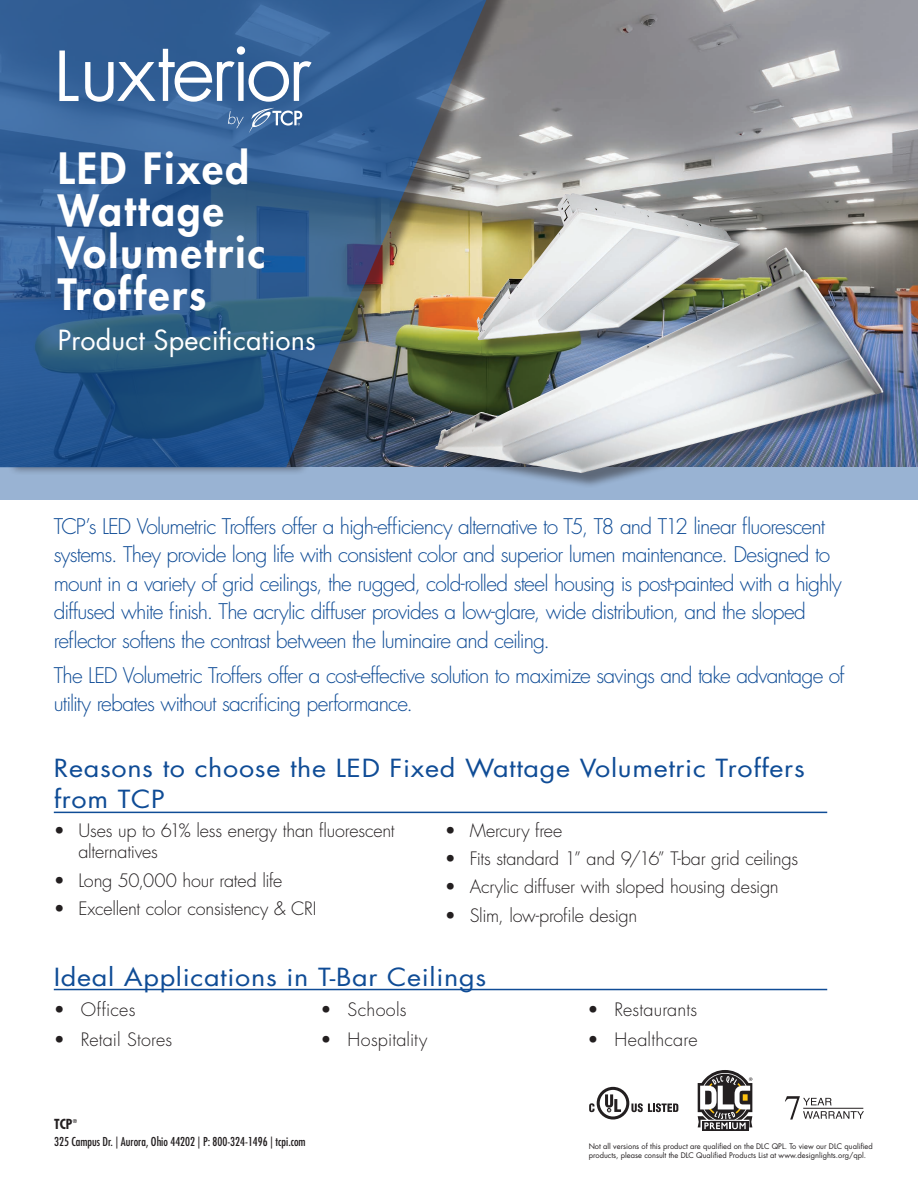
<style>
.page{position:relative;width:918px;height:1188px;background:#fff}
.page>*{position:absolute;margin:0;border:0;box-sizing:border-box;transform-origin:0 0}
.t1{font:800 42px/42px "Futura Std";letter-spacing:.05em;color:#fff}
.t2{font:27px "Futura Std";letter-spacing:.005em;color:#fff}
.t3{font:24.3px/31.5px "Futura Std";letter-spacing:.025em;color:#0f4c96;scale:1.11 1}
.t4{font:300 21px/28.5px "Futura Std";letter-spacing:-.04em;color:#0f4c96}
.t5{font:300 18px/21.6px "Futura Std";letter-spacing:-.01em;color:#231f20}
.t6{font:300 18px "Futura Std";letter-spacing:.01em;color:#231f20}
.t7{font:300 18px "Futura Std";letter-spacing:.015em;color:#231f20}
.t8{font:700 condensed 13.5px "Futura Std";color:#231f20}
.t9{font:condensed 12px "Futura Std";color:#231f20}
.t10{font:7.5px/9px "Futura Std";color:#231f20}
.t11{font:700 condensed 5.25px "Futura Std";color:#231f20}
</style>
<div class="page">
<img style="left:514px;top:0;width:404px;height:467px">
<div style="left:0;top:467px;width:918px;height:33px;background:#99b3d3"></div>
<div style="left:6px;top:0;width:508px;height:475px;background:#231f20;opacity:.75"></div>
<svg style="left:0;top:0;width:492px;height:467px"></svg>
<hr style="left:54px;top:812px;width:773px;height:1px;background:#0f4c96">
<hr style="left:54px;top:989px;width:773px;height:1px;background:#0f4c96">
<svg style="left:59px;top:46px;width:253px;height:88px"></svg>
<img style="left:477px;top:193px;width:263px;height:56px">
<div style="left:438px;top:250px;width:461px;height:239px;background:#231f20;opacity:.5"></div>
<img style="left:435px;top:249px;width:349px;height:224px">
<svg style="left:589px;top:1087px;width:89px;height:33px"></svg>
<svg style="left:702px;top:1129px;width:46px;height:2px"></svg>
<svg style="left:698px;top:1070px;width:54px;height:59px"></svg>
<svg style="left:785px;top:1096px;width:79px;height:24px"></svg>
<h1 class="t1" style="left:58px;top:147px;width:209px">LED Fixed<br>Wattage<br>Volumetric<br>Troffers</h1>
<p class="t2" style="left:58px;top:323px;width:260px">Product Specifications</p>
<p class="t4" style="left:54px;top:512px;width:790px">TCP’s LED Volumetric Troffers offer a high-efficiency alternative to T5, T8 and T12 linear fluorescent systems. They provide long life with consistent color and superior lumen maintenance. Designed to mount in a variety of grid ceilings, the rugged, cold-rolled steel housing is post-painted with a highly diffused white finish. The acrylic diffuser provides a low-glare, wide distribution, and the sloped reflector softens the contrast between the luminaire and ceiling.</p>
<p class="t4" style="left:54px;top:662px;width:792px">The LED Volumetric Troffers offer a cost-effective solution to maximize savings and take advantage of utility rebates without sacrificing performance.</p>
<p class="t3" style="left:54px;top:752px;width:678px">Reasons to choose the LED Fixed Wattage Volumetric Troffers from TCP</p>
<p class="t5" style="left:79px;top:820px;width:318px;text-indent:-25px">• Uses up to 61% less energy than fluorescent alternatives</p>
<p class="t5" style="left:54px;top:870px;width:230px">• Long 50,000 hour rated life</p>
<p class="t5" style="left:54px;top:898px;width:264px">• Excellent color consistency &amp; CRI</p>
<p class="t5" style="left:445px;top:820px;width:119px">• Mercury free</p>
<p class="t5" style="left:445px;top:848px;width:355px">• Fits standard 1” and 9/16” T-bar grid ceilings</p>
<p class="t5" style="left:445px;top:877px;width:335px">• Acrylic diffuser with sloped housing design</p>
<p class="t5" style="left:445px;top:905px;width:194px">• Slim, low-profile design</p>
<p class="t3" style="left:54px;top:961px;width:391px">Ideal Applications in T-Bar Ceilings</p>
<p class="t7" style="left:54px;top:998px;width:83px">• Offices</p>
<p class="t6" style="left:54px;top:1028px;width:120px">• Retail Stores</p>
<p class="t7" style="left:321px;top:998px;width:87px">• Schools</p>
<p class="t6" style="left:321px;top:1028px;width:108px">• Hospitality</p>
<p class="t5" style="left:587px;top:999px;width:111px">• Restaurants</p>
<p class="t6" style="left:587px;top:1028px;width:112px">• Healthcare</p>
<p class="t8" style="left:54px;top:1116px;width:20px">TCP</p>
<p class="t11" style="left:73px;top:1118px;width:6px">®</p>
<p class="t9" style="left:54px;top:1134px;width:253px">325 Campus Dr. | Aurora, Ohio 44202 | P: 800-324-1496 | tcpi.com</p>
<p class="t10" style="left:589px;top:1142px;width:286px">Not all versions of this product are qualified on the DLC QPL. To view our DLC qualified products, please consult the DLC Qualified Products List at www.designlights.org/qpl.</p>
</div>
